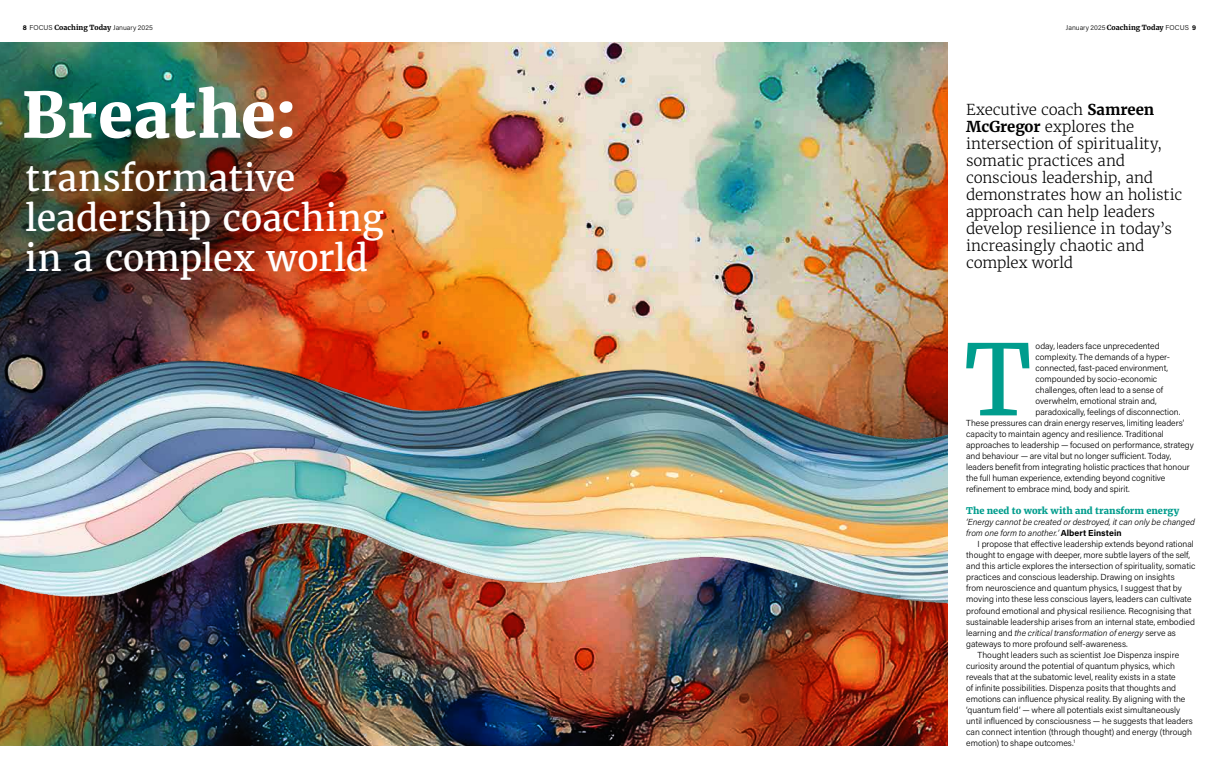
<style>
.page{position:relative;width:1219px;height:780px;background:#fff}
.page>*{position:absolute;margin:0;border:0;box-sizing:border-box;transform-origin:0 0}
.t1{font:97.6px "Merriweather";color:#009d8d}
.t2{font:800 62.7px "Merriweather";letter-spacing:.005em;color:#fff}
.t3{font:36px/40px "Merriweather";letter-spacing:-.005em;color:#fff}
.t4{font:300 15px/17px "Merriweather";letter-spacing:-.01em;color:#000}
.t5{font:800 9.2px "Merriweather";color:#009d8d}
.t6{font:300 8.8px "Acumin Pro";color:#000}
.t7{font:italic 300 8.8px/11px "Acumin Pro";color:#000}
.t8{font:300 7px "Acumin Pro";letter-spacing:.005em;color:#000}
.s1{font-weight:700}
.s2{font-family:"Merriweather";font-weight:700}
.s3{font-weight:700;font-style:normal}
.s4{font-style:normal}
</style>
<div class="page">
<img style="left:0;top:43px;width:947px;height:703px">
<img style="left:0;top:327px;width:947px;height:305px">
<p class="t8" style="left:23px;top:22px;width:132px"><span class="s1">8</span> FOCUS <span class="s2">Coaching Today</span> January 2025</p>
<p class="t8" style="left:1066px;top:22px;width:132px">January 2025 <span class="s2">Coaching Today</span> FOCUS <span class="s1">9</span></p>
<h2 class="t2" style="left:22px;top:74px;width:277px">Breathe:</h2>
<h3 class="t3" style="left:25px;top:158px;width:360px">transformative leadership coaching in a complex world</h3>
<p class="t4" style="left:966px;top:101px;width:217px">Executive coach <span class="s1">Samreen<br>McGregor</span> explores the intersection of spirituality, somatic practices and conscious leadership, and demonstrates how an holistic approach can help leaders develop resilience in today’s increasingly chaotic and complex world</p>
<h1 class="t1" style="left:965px;top:319px;width:68px">T</h1>
<p class="t6" style="left:1036px;top:340px;width:125px">oday, leaders face unprecedented</p>
<p class="t6" style="left:1036px;top:351px;width:136px">complexity. The demands of a hyper-</p>
<p class="t6" style="left:1036px;top:362px;width:134px">connected, fast-paced environment,</p>
<p class="t6" style="left:1036px;top:373px;width:123px">compounded by socio-economic</p>
<p class="t6" style="left:1036px;top:384px;width:129px">challenges, often lead to a sense of</p>
<p class="t6" style="left:1036px;top:395px;width:123px">overwhelm, emotional strain and,</p>
<p class="t6" style="left:1036px;top:406px;width:146px">paradoxically, feelings of disconnection.</p>
<p class="t6" style="left:966px;top:417px;width:220px">These pressures can drain energy reserves, limiting leaders’</p>
<p class="t6" style="left:966px;top:428px;width:199px">capacity to maintain agency and resilience. Traditional</p>
<p class="t6" style="left:966px;top:439px;width:229px">approaches to leadership — focused on performance, strategy</p>
<p class="t6" style="left:966px;top:450px;width:207px">and behaviour — are vital but no longer sufficient. Today,</p>
<p class="t6" style="left:966px;top:461px;width:225px">leaders benefit from integrating holistic practices that honour</p>
<p class="t6" style="left:966px;top:472px;width:201px">the full human experience, extending beyond cognitive</p>
<p class="t6" style="left:966px;top:483px;width:165px">refinement to embrace mind, body and spirit.</p>
<p class="t5" style="left:966px;top:505px;width:215px">The need to work with and transform energy</p>
<p class="t7" style="left:966px;top:516px;width:230px">‘Energy cannot be created or destroyed, it can only be changed from one form to another.’ <span class="s3">Albert Einstein</span></p>
<p class="t6" style="left:977px;top:538px;width:218px">I propose that effective leadership extends beyond rational</p>
<p class="t6" style="left:966px;top:549px;width:225px">thought to engage with deeper, more subtle layers of the self,</p>
<p class="t6" style="left:966px;top:560px;width:231px">and this article explores the intersection of spirituality, somatic</p>
<p class="t6" style="left:966px;top:571px;width:210px">practices and conscious leadership. Drawing on insights</p>
<p class="t6" style="left:966px;top:582px;width:217px">from neuroscience and quantum physics, I suggest that by</p>
<p class="t6" style="left:966px;top:593px;width:227px">moving into these less conscious layers, leaders can cultivate</p>
<p class="t6" style="left:966px;top:604px;width:227px">profound emotional and physical resilience. Recognising that</p>
<p class="t6" style="left:966px;top:615px;width:230px">sustainable leadership arises from an internal state, embodied</p>
<p class="t7" style="left:966px;top:626px;width:211px"><span class="s4">learning and</span> the critical transformation of energy <span class="s4">serve as</span></p>
<p class="t6" style="left:966px;top:637px;width:163px">gateways to more profound self-awareness.</p>
<p class="t6" style="left:977px;top:648px;width:203px">Thought leaders such as scientist Joe Dispenza inspire</p>
<p class="t6" style="left:966px;top:659px;width:210px">curiosity around the potential of quantum physics, which</p>
<p class="t6" style="left:966px;top:670px;width:211px">reveals that at the subatomic level, reality exists in a state</p>
<p class="t6" style="left:966px;top:681px;width:211px">of infinite possibilities. Dispenza posits that thoughts and</p>
<p class="t6" style="left:966px;top:692px;width:221px">emotions can influence physical reality. By aligning with the</p>
<p class="t6" style="left:966px;top:703px;width:216px">‘quantum field’ — where all potentials exist simultaneously</p>
<p class="t6" style="left:966px;top:714px;width:228px">until influenced by consciousness — he suggests that leaders</p>
<p class="t6" style="left:966px;top:725px;width:227px">can connect intention (through thought) and energy (through</p>
<p class="t6" style="left:966px;top:736px;width:111px">emotion) to shape outcomes.<sup>1</sup></p>
</div>
